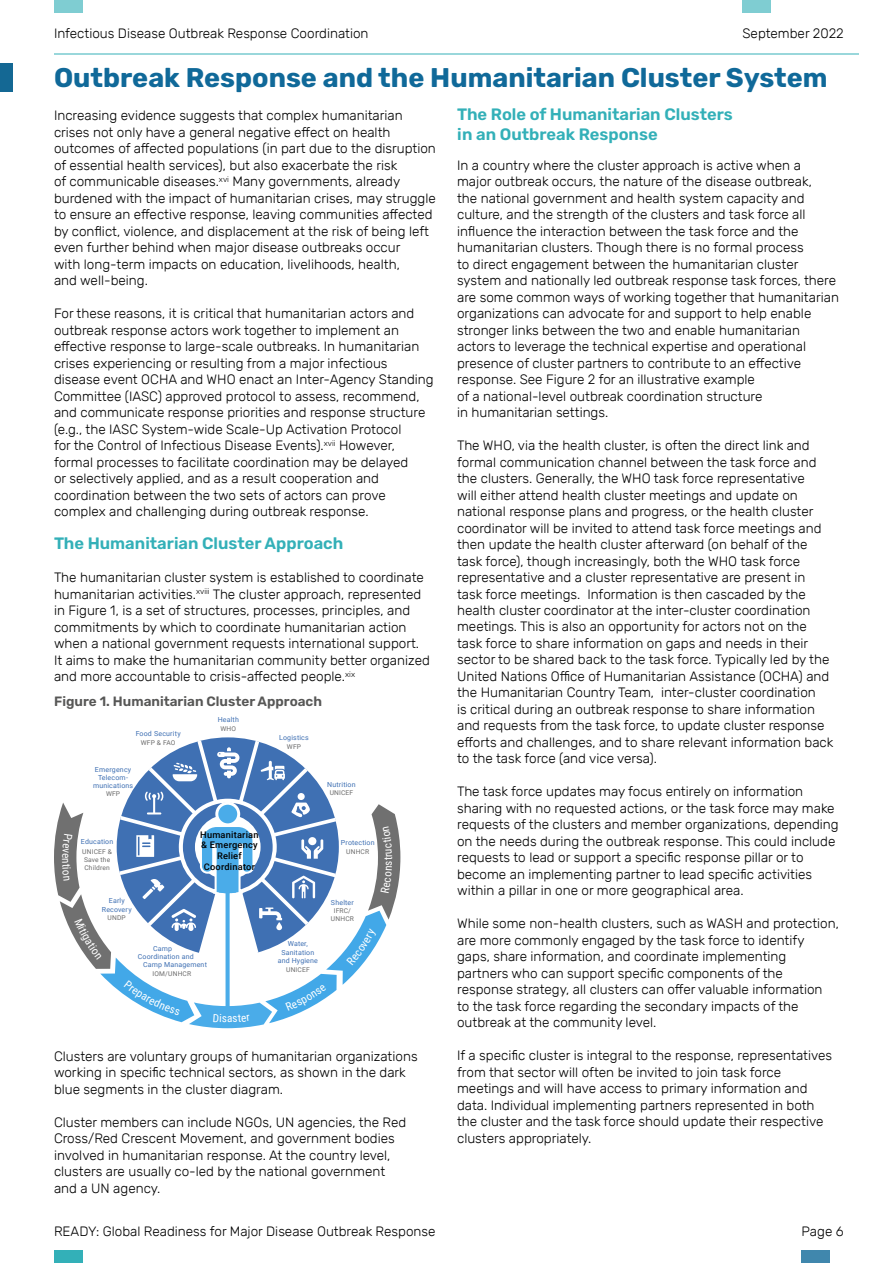
<style>
.page{position:relative;width:893px;height:1263px;background:#fff}
.page>*{position:absolute;margin:0;border:0;box-sizing:border-box;transform-origin:0 0}
.t1{font:700 27px "Rubik";color:#106999}
.t2{font:600 16.5px/19.8px "Rubik";color:#33b0b8}
.t3{font:300 13.5px/16.5px "Rubik";color:#000}
.t4{font:600 13.5px "Rubik";color:#575756}
.t5{font:500 9.15px/10.9px "Roboto";letter-spacing:.02em;color:#000;text-align:center}
.t6{font:6.9px/8.4px "Roboto";letter-spacing:.02em;color:#3f70b3;text-align:center}
.t7{font:6.6px/7.9px "Roboto";letter-spacing:.025em;color:#6b6b6b;text-align:center}
</style>
<div class="page">
<div style="left:54px;top:0;width:28px;height:13px;background:#7fcdd2"></div>
<div style="left:54px;top:1250px;width:28px;height:13px;background:#33b0b8"></div>
<div style="left:742px;top:0;width:28px;height:13px;background:#7fcdd2"></div>
<div style="left:801px;top:1250px;width:29px;height:13px;background:#4087ad"></div>
<hr style="left:54px;top:53px;width:805px;height:2px;background:#99d7db">
<div style="left:0;top:64px;width:13px;height:28px;background:#146894"></div>
<svg style="left:54px;top:737px;width:346px;height:291px"></svg>
<p class="t3" style="left:54px;top:25px;width:316px">Infectious Disease Outbreak Response Coordination</p>
<p class="t3" style="left:742px;top:25px;width:103px">September 2022</p>
<h1 class="t1" style="left:54px;top:62px;width:775px">Outbreak Response and the Humanitarian Cluster System</h1>
<p class="t3" style="left:54px;top:107px;width:383px">Increasing evidence suggests that complex humanitarian crises not only have a general negative effect on health outcomes of affected populations (in part due to the disruption of essential health services), but also exacerbate the risk<br>of communicable diseases.<sup>xvi</sup> Many governments, already burdened with the impact of humanitarian crises, may struggle to ensure an effective response, leaving communities affected by conflict, violence, and displacement at the risk of being left even further behind when major disease outbreaks occur<br>with long-term impacts on education, livelihoods, health,<br>and well-being.</p>
<p class="t3" style="left:54px;top:305px;width:381px">For these reasons, it is critical that humanitarian actors and outbreak response actors work together to implement an effective response to large-scale outbreaks. In humanitarian crises experiencing or resulting from a major infectious disease event OCHA and WHO enact an Inter-Agency Standing Committee (IASC) approved protocol to assess, recommend, and communicate response priorities and response structure (e.g., the IASC System-wide Scale-Up Activation Protocol<br>for the Control of Infectious Disease Events).<sup>xvii</sup> However, formal processes to facilitate coordination may be delayed<br>or selectively applied, and as a result cooperation and coordination between the two sets of actors can prove complex and challenging during outbreak response.</p>
<p class="t2" style="left:54px;top:534px;width:291px">The Humanitarian Cluster Approach</p>
<p class="t3" style="left:54px;top:569px;width:377px">The humanitarian cluster system is established to coordinate humanitarian activities.<sup>xviii</sup> The cluster approach, represented in Figure 1, is a set of structures, processes, principles, and commitments by which to coordinate humanitarian action when a national government requests international support.<br>It aims to make the humanitarian community better organized and more accountable to crisis-affected people.<sup>xix</sup></p>
<p class="t2" style="left:457px;top:105px;width:277px">The Role of Humanitarian Clusters in an Outbreak Response</p>
<p class="t3" style="left:457px;top:157px;width:383px">In a country where the cluster approach is active when a<br>major outbreak occurs, the nature of the disease outbreak,<br>the national government and health system capacity and culture, and the strength of the clusters and task force all influence the interaction between the task force and the humanitarian clusters. Though there is no formal process<br>to direct engagement between the humanitarian cluster system and nationally led outbreak response task forces, there are some common ways of working together that humanitarian organizations can advocate for and support to help enable stronger links between the two and enable humanitarian actors to leverage the technical expertise and operational presence of cluster partners to contribute to an effective response. See Figure 2 for an illustrative example<br>of a national-level outbreak coordination structure<br>in humanitarian settings.</p>
<p class="t3" style="left:457px;top:437px;width:378px">The WHO, via the health cluster, is often the direct link and formal communication channel between the task force and the clusters. Generally, the WHO task force representative<br>will either attend health cluster meetings and update on national response plans and progress, or the health cluster coordinator will be invited to attend task force meetings and then update the health cluster afterward (on behalf of the task force), though increasingly, both the WHO task force representative and a cluster representative are present in task force meetings. Information is then cascaded by the health cluster coordinator at the inter-cluster coordination meetings. This is also an opportunity for actors not on the task force to share information on gaps and needs in their sector to be shared back to the task force. Typically led by the United Nations Office of Humanitarian Assistance (OCHA) and the Humanitarian Country Team, inter-cluster coordination<br>is critical during an outbreak response to share information and requests from the task force, to update cluster response efforts and challenges, and to share relevant information back to the task force (and vice versa).</p>
<p class="t3" style="left:457px;top:784px;width:383px">The task force updates may focus entirely on information sharing with no requested actions, or the task force may make requests of the clusters and member organizations, depending on the needs during the outbreak response. This could include requests to lead or support a specific response pillar or to become an implementing partner to lead specific activities within a pillar in one or more geographical area.</p>
<p class="t3" style="left:457px;top:916px;width:383px">While some non-health clusters, such as WASH and protection, are more commonly engaged by the task force to identify gaps, share information, and coordinate implementing partners who can support specific components of the response strategy, all clusters can offer valuable information<br>to the task force regarding the secondary impacts of the outbreak at the community level.</p>
<p class="t3" style="left:457px;top:1048px;width:376px">If a specific cluster is integral to the response, representatives from that sector will often be invited to join task force meetings and will have access to primary information and data. Individual implementing partners represented in both the cluster and the task force should update their respective clusters appropriately.</p>
<p class="t4" style="left:54px;top:694px;width:270px">Figure 1. Humanitarian Cluster Approach</p>
<p class="t6" style="left:218px;top:715px;width:23px">Health</p>
<p class="t7" style="left:221px;top:724px;width:17px">WHO</p>
<p class="t6" style="left:136px;top:729px;width:47px">Food Security</p>
<p class="t6" style="left:279px;top:733px;width:31px">Logistics</p>
<p class="t7" style="left:287px;top:743px;width:16px">WFP</p>
<p class="t7" style="left:141px;top:739px;width:36px">WFP &amp; FAO</p>
<p class="t6" style="left:93px;top:765px;width:42px">Emergency<br>Telecom&shy;munications</p>
<p class="t6" style="left:327px;top:780px;width:30px">Nutrition</p>
<p class="t7" style="left:330px;top:788px;width:25px">UNICEF</p>
<p class="t7" style="left:106px;top:789px;width:16px">WFP</p>
<p class="t5" style="left:200px;top:828px;width:60px">Humanitarian &amp; Emergency<br>Relief<br>Coordinator</p>
<p class="t6" style="left:81px;top:837px;width:34px">Education</p>
<p class="t6" style="left:341px;top:838px;width:35px">Protection</p>
<p class="t7" style="left:346px;top:847px;width:25px">UNHCR</p>
<p class="t7" style="left:82px;top:847px;width:31px;text-align:left">UNICEF &amp;<br>Save the<br>Children</p>
<p class="t6" style="left:102px;top:896px;width:31px">Early<br>Recovery</p>
<p class="t6" style="left:331px;top:898px;width:24px">Shelter</p>
<p class="t7" style="left:331px;top:907px;width:25px">IFRC/<br>UNHCR</p>
<p class="t7" style="left:108px;top:913px;width:20px">UNDP</p>
<p class="t6" style="left:278px;top:939px;width:42px">Water,<br>Sanitation and Hygiene</p>
<p class="t7" style="left:286px;top:966px;width:25px">UNICEF</p>
<p class="t6" style="left:138px;top:944px;width:57px;line-height:7.8px;text-align:left;text-indent:15px">Camp<br>Coordination and</p>
<p class="t6" style="left:143px;top:960px;width:66px">Camp Management</p>
<p class="t7" style="left:153px;top:969px;width:40px">IOM/UNHCR</p>
<p class="t3" style="left:54px;top:1048px;width:365px">Clusters are voluntary groups of humanitarian organizations working in specific technical sectors, as shown in the dark blue segments in the cluster diagram.</p>
<p class="t3" style="left:54px;top:1114px;width:354px">Cluster members can include NGOs, UN agencies, the Red Cross/Red Crescent Movement, and government bodies involved in humanitarian response. At the country level, clusters are usually co-led by the national government and a UN agency.</p>
<p class="t3" style="left:54px;top:1224px;width:383px">READY: Global Readiness for Major Disease Outbreak Response</p>
<p class="t3" style="left:801px;top:1224px;width:44px">Page 6</p>
</div>
